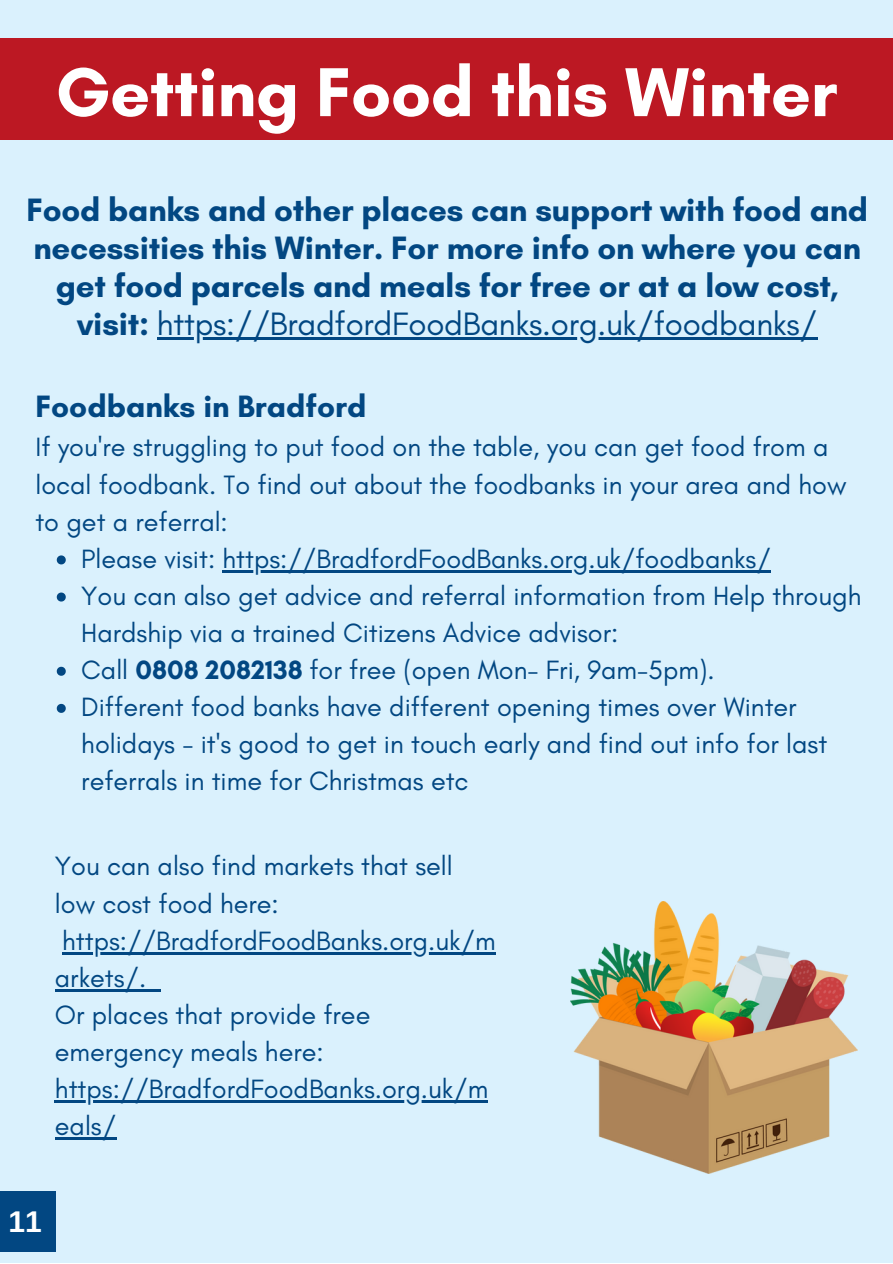
<style>
.page{position:relative;width:893px;height:1264px;background:#fff}
.page>*{position:absolute;margin:0;border:0;box-sizing:border-box;transform-origin:0 0}
.t1{font:700 70.5px "Glacial Indifference";letter-spacing:-.005em;color:#fff}
.t2{font:700 33px/38.2px "Glacial Indifference";letter-spacing:-.005em;color:#024782;text-align:center}
.t3{font:700 31.5px "Glacial Indifference";color:#024782}
.t4{font:700 30px "Arimo";color:#fff}
.t5{font:27px/37px "Glacial Indifference";color:#024782}
.s1{font-weight:400}
.s2{font-weight:700}
</style>
<div class="page">
<div style="left:0;top:0;width:892px;height:1262px;background:#daf1fd"></div>
<div style="left:0;top:39px;width:892px;height:101px;background:#bc1823"></div>
<img style="left:570px;top:901px;width:287px;height:272px">
<svg style="left:57px;top:555px;width:9px;height:9px"></svg>
<hr style="left:222px;top:570px;width:548px;height:2px;background:#024782">
<svg style="left:57px;top:592px;width:9px;height:9px"></svg>
<svg style="left:57px;top:666px;width:9px;height:9px"></svg>
<svg style="left:57px;top:704px;width:9px;height:9px"></svg>
<hr style="left:157px;top:337px;width:660px;height:3px;background:#024782">
<hr style="left:62px;top:951px;width:433px;height:3px;background:#024782">
<hr style="left:55px;top:989px;width:91px;height:2px;background:#024782">
<svg style="left:146px;top:989px;width:15px;height:2px"></svg>
<hr style="left:55px;top:1100px;width:433px;height:2px;background:#024782">
<hr style="left:55px;top:1137px;width:61px;height:2px;background:#024782">
<div style="left:0;top:1191px;width:55px;height:61px;background:#024782"></div>
<h1 class="t1" style="left:55px;top:49px;width:783px">Getting Food this Winter</h1>
<p class="t2" style="left:26px;top:190px;width:843px">Food banks and other places can support with food and necessities this Winter. For more info on where you can get food parcels and meals for free or at a low cost, visit: <span class="s1">https://BradfordFoodBanks.org.uk/foodbanks/</span></p>
<p class="t3" style="left:35px;top:387px;width:332px">Foodbanks in Bradford</p>
<p class="t5" style="left:35px;top:428px;width:812px">If you're struggling to put food on the table, you can get food from a local foodbank. To find out about the foodbanks in your area and how to get a referral:</p>
<p class="t5" style="left:81px;top:540px;width:781px">Please visit: https://BradfordFoodBanks.org.uk/foodbanks/<br>You can also get advice and referral information from Help through Hardship via a trained Citizens Advice advisor:<br>Call <span class="s2">0808 2082138</span> for free (open Mon- Fri, 9am-5pm).<br>Different food banks have different opening times over Winter holidays - it's good to get in touch early and find out info for last referrals in time for Christmas etc</p>
<p class="t5" style="left:55px;top:847px;width:442px">You can also find markets that sell low cost food here: https://BradfordFoodBanks.org.uk/m arkets/.<br>Or places that provide free emergency meals here: https://BradfordFoodBanks.org.uk/m eals/</p>
<p class="t4" style="left:9px;top:1204px;width:35px">11</p>
</div>
